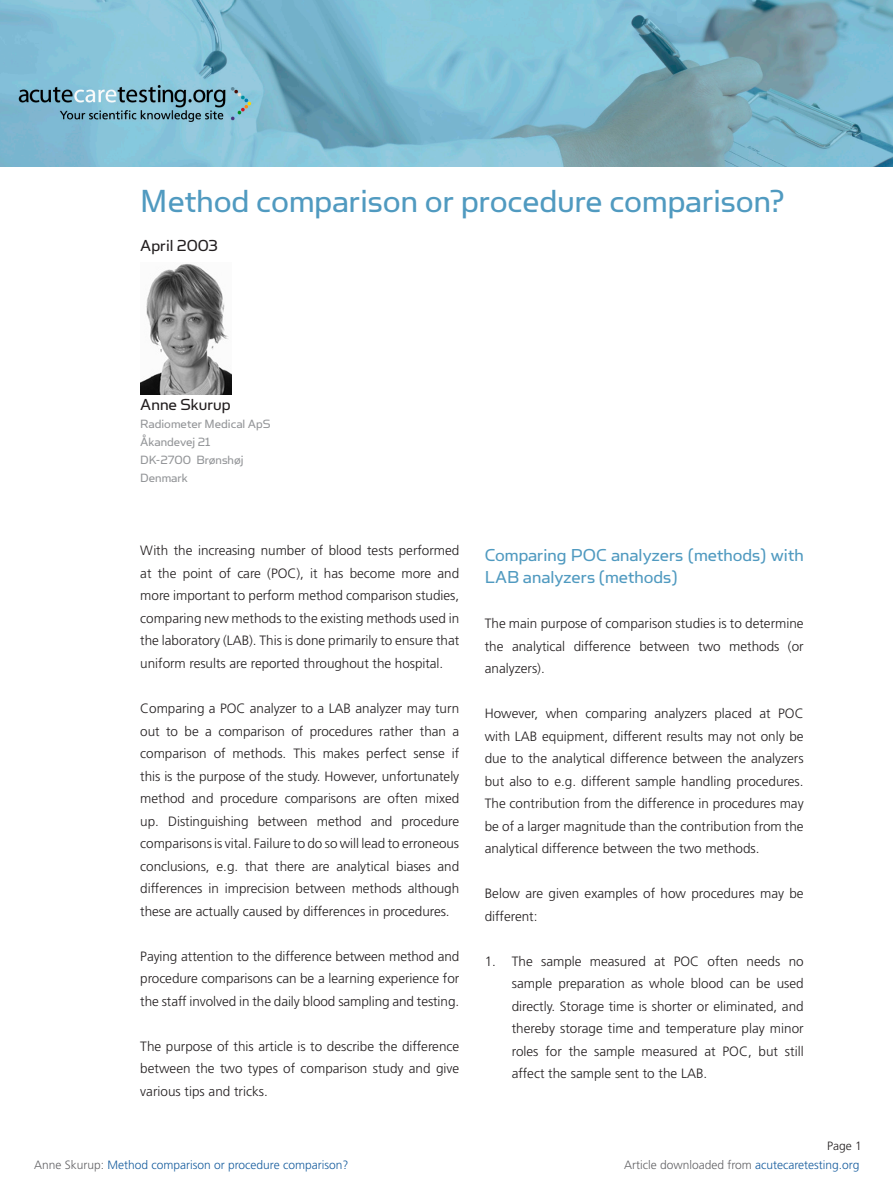
<style>
.page{position:relative;width:893px;height:1187px;background:#fff}
.page>*{position:absolute;margin:0;border:0;box-sizing:border-box;transform-origin:0 0}
.Overskrift{font:36px "Simian Text Orangutan";color:#509ac0}
.Heading_article{font:19.5px/22.5px "Simian Text Orangutan";color:#509ac0}
.Overskrift-2{font:18px "Simian Text Orangutan";color:#231f20}
.Heading_article-2{font:300 13.5px/22.5px "Frutiger";color:#231f20;text-align:justify}
.Overskrift-3{font:13.5px "Simian Text Orangutan";color:#939598}
.Heading_article-3{font:300 12px "Frutiger";color:#175d9e}
.Heading_article-4{font:300 12px "Frutiger";color:#636366}
.Heading_article-5{font:300 12px "Frutiger";color:#231f20}
.s1{color:#636366}
.s2{color:#175d9e}
</style>
<div class="page">
<img style="left:140px;top:264px;width:92px;height:130px">
<img style="left:0;top:0;width:893px;height:167px">
<p class="Overskrift" style="left:140px;top:181px;width:646px">Method comparison or procedure comparison?</p>
<p class="Overskrift-2" style="left:140px;top:236px;width:79px">April 2003</p>
<p class="Overskrift-2" style="left:140px;top:395px;width:92px">Anne Skurup</p>
<p class="Overskrift-3" style="left:140px;top:417px;width:132px">Radiometer Medical ApS</p>
<p class="Overskrift-3" style="left:140px;top:435px;width:72px">Åkandevej 21</p>
<p class="Overskrift-3" style="left:140px;top:453px;width:105px">DK-2700 Brønshøj</p>
<p class="Overskrift-3" style="left:140px;top:471px;width:49px">Denmark</p>
<p class="Heading_article-2" style="left:140px;top:539px;width:320px">With the increasing number of blood tests performed at the point of care (POC), it has become more and more important to perform method comparison studies, comparing new methods to the existing methods used in the laboratory (LAB). This is done primarily to ensure that uniform results are reported throughout the hospital.</p>
<p class="Heading_article-2" style="left:140px;top:697px;width:320px">Comparing a POC analyzer to a LAB analyzer may turn out to be a comparison of procedures rather than a comparison of methods. This makes perfect sense if this is the purpose of the study. However, unfortunately method and procedure comparisons are often mixed up. Distinguishing between method and procedure comparisons is vital. Failure to do so will lead to erroneous conclusions, e.g. that there are analytical biases and differences in imprecision between methods although these are actually caused by differences in procedures.</p>
<p class="Heading_article-2" style="left:140px;top:944px;width:320px">Paying attention to the difference between method and procedure comparisons can be a learning experience for the staff involved in the daily blood sampling and testing.</p>
<p class="Heading_article-2" style="left:140px;top:1034px;width:320px">The purpose of this article is to describe the difference between the two types of comparison study and give various tips and tricks.</p>
<p class="Heading_article" style="left:485px;top:543px;width:320px">Comparing POC analyzers (methods) with<br>LAB analyzers (methods)</p>
<p class="Heading_article-2" style="left:485px;top:612px;width:320px">The main purpose of comparison studies is to determine the analytical difference between two methods (or analyzers).</p>
<p class="Heading_article-2" style="left:485px;top:702px;width:320px">However, when comparing analyzers placed at POC with LAB equipment, different results may not only be due to the analytical difference between the analyzers but also to e.g. different sample handling procedures.<br>The contribution from the difference in procedures may be of a larger magnitude than the contribution from the analytical difference between the two methods.</p>
<p class="Heading_article-2" style="left:485px;top:882px;width:320px">Below are given examples of how procedures may be different:</p>
<p class="Heading_article-2" style="left:512px;top:950px;width:293px;text-indent:-27px">1. The sample measured at POC often needs no sample preparation as whole blood can be used directly. Storage time is shorter or eliminated, and thereby storage time and temperature play minor roles for the sample measured at POC, but still affect the sample sent to the LAB.</p>
<p class="Heading_article-5" style="left:827px;top:1139px;width:36px">Page 1</p>
<p class="Heading_article-3" style="left:34px;top:1158px;width:316px"><span class="s1">Anne Skurup:</span> Method comparison or procedure comparison?</p>
<p class="Heading_article-4" style="left:624px;top:1158px;width:237px">Article downloaded from <span class="s2">acutecaretesting.org</span></p>
</div>
